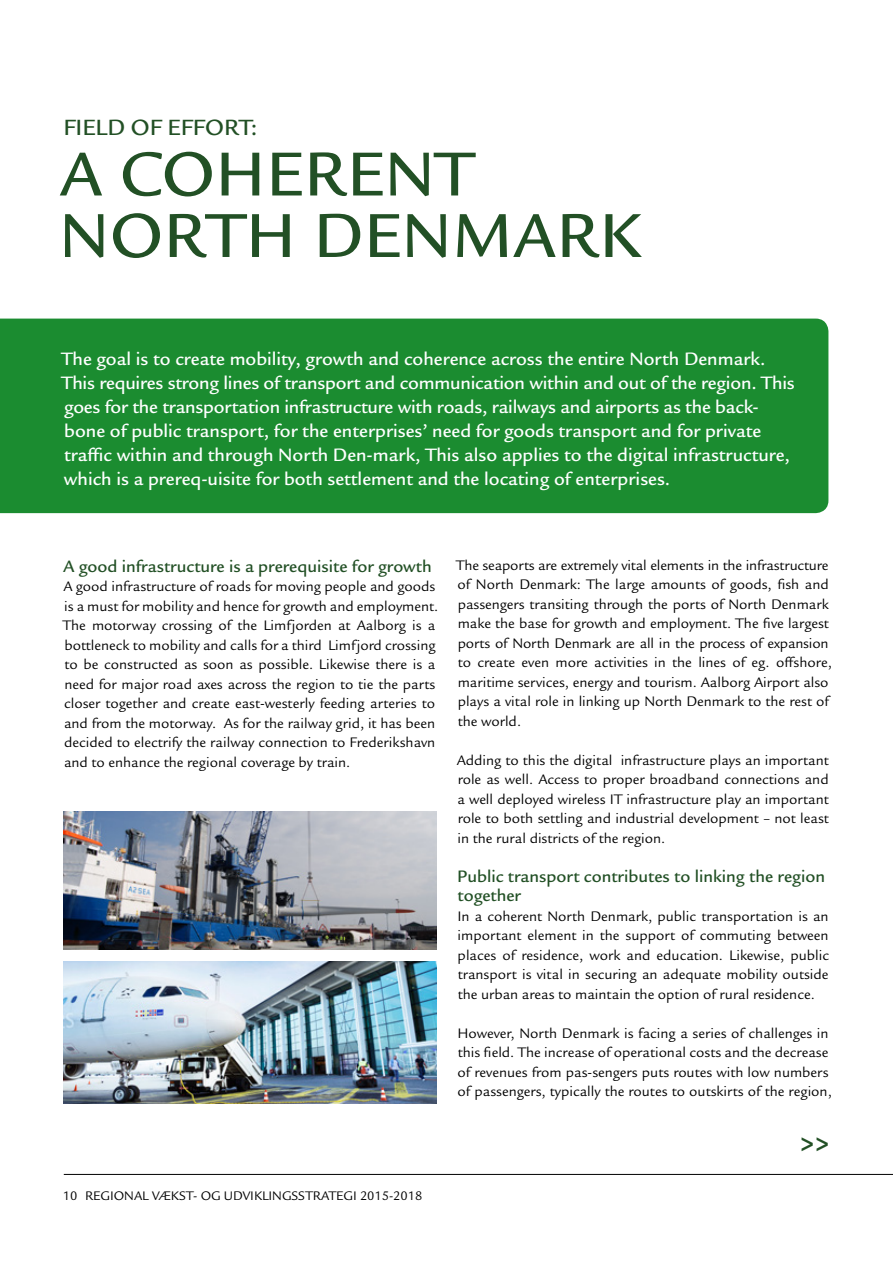
<style>
.page{position:relative;width:893px;height:1263px;background:#fff}
.page>*{position:absolute;margin:0;border:0;box-sizing:border-box;transform-origin:0 0}
.t1{font:500 67.5px/61.5px "Legacy Sans ITC Std";letter-spacing:.01em;color:#225025}
.t2{font:700 27px "Legacy Sans ITC Std";color:#225025}
.t3{font:500 24px "Legacy Sans ITC Std";color:#225025}
.t4{font:500 19.5px/24px "Legacy Sans ITC Std";color:#fff}
.t5{font:500 18px/19.5px "Legacy Sans ITC Std";color:#225025}
.t6{font:15px/19.5px "Legacy Sans ITC Std";color:#000}
.t7{font:13.5px "Legacy Sans ITC Std";color:#000}
</style>
<div class="page">
<img style="left:64px;top:812px;width:372px;height:137px">
<img style="left:64px;top:962px;width:372px;height:141px">
<div style="left:0;top:319px;width:828px;height:194px;background:#1b8c30"></div>
<hr style="left:64px;top:1174px;width:829px;height:1px;background:#000">
<h3 class="t3" style="left:63px;top:114px;width:196px">FIELD OF EFFORT:</h3>
<h1 class="t1" style="left:60px;top:144px;width:582px">A COHERENT<br>NORTH DENMARK</h1>
<p class="t4" style="left:61px;top:347px;width:735px">The goal is to create mobility, growth and coherence across the entire North Denmark.<br>This requires strong lines of transport and communication within and out of the region. This goes for the transportation infrastructure with roads, railways and airports as the back&shy;bone of public transport, for the enterprises’ need for goods transport and for private traffic within and through North Den-mark, This also applies to the digital infrastructure, which is a prereq-uisite for both settlement and the locating of enterprises.</p>
<p class="t5" style="left:63px;top:556px;width:370px">A good infrastructure is a prerequisite for growth</p>
<p class="t6" style="left:63px;top:577px;width:377px">A good infrastructure of roads for moving people and goods is a must for mobility and hence for growth and employment.<br>The motorway crossing of the Limfjorden at Aalborg is a bottleneck to mobility and calls for a third Limfjord crossing to be constructed as soon as possible. Likewise there is a need for major road axes across the region to tie the parts closer together and create east-westerly feeding arteries to and from the motorway. As for the railway grid, it has been decided to electrify the railway connection to Frederikshavn and to enhance the regional coverage by train.</p>
<p class="t7" style="left:63px;top:1188px;width:361px">10 REGIONAL VÆKST- OG UDVIKLINGSSTRATEGI 2015-2018</p>
<p class="t6" style="left:456px;top:555px;width:377px">The seaports are extremely vital elements in the infrastructure of North Denmark: The large amounts of goods, fish and passengers transiting through the ports of North Denmark make the base for growth and employment. The five largest ports of North Denmark are all in the process of expansion to create even more activities in the lines of eg. offshore, maritime services, energy and tourism. Aalborg Airport also plays a vital role in linking up North Denmark to the rest of the world.</p>
<p class="t6" style="left:457px;top:750px;width:374px;text-align:justify">Adding to this the digital infrastructure plays an important role as well. Access to proper broadband connections and a well deployed wireless IT infrastructure play an important role to both settling and industrial development – not least in the rural districts of the region.</p>
<p class="t5" style="left:457px;top:866px;width:369px">Public transport contributes to linking the region together</p>
<p class="t6" style="left:457px;top:906px;width:373px;text-align:justify">In a coherent North Denmark, public transportation is an important element in the support of commuting between places of residence, work and education. Likewise, public transport is vital in securing an adequate mobility outside the urban areas to maintain the option of rural residence.</p>
<p class="t6" style="left:457px;top:1023px;width:376px">However, North Denmark is facing a series of challenges in this field. The increase of operational costs and the decrease of revenues from pas-sengers puts routes with low numbers of passengers, typically the routes to outskirts of the region,</p>
<h2 class="t2" style="left:800px;top:1129px;width:31px">&gt;&gt;</h2>
</div>
